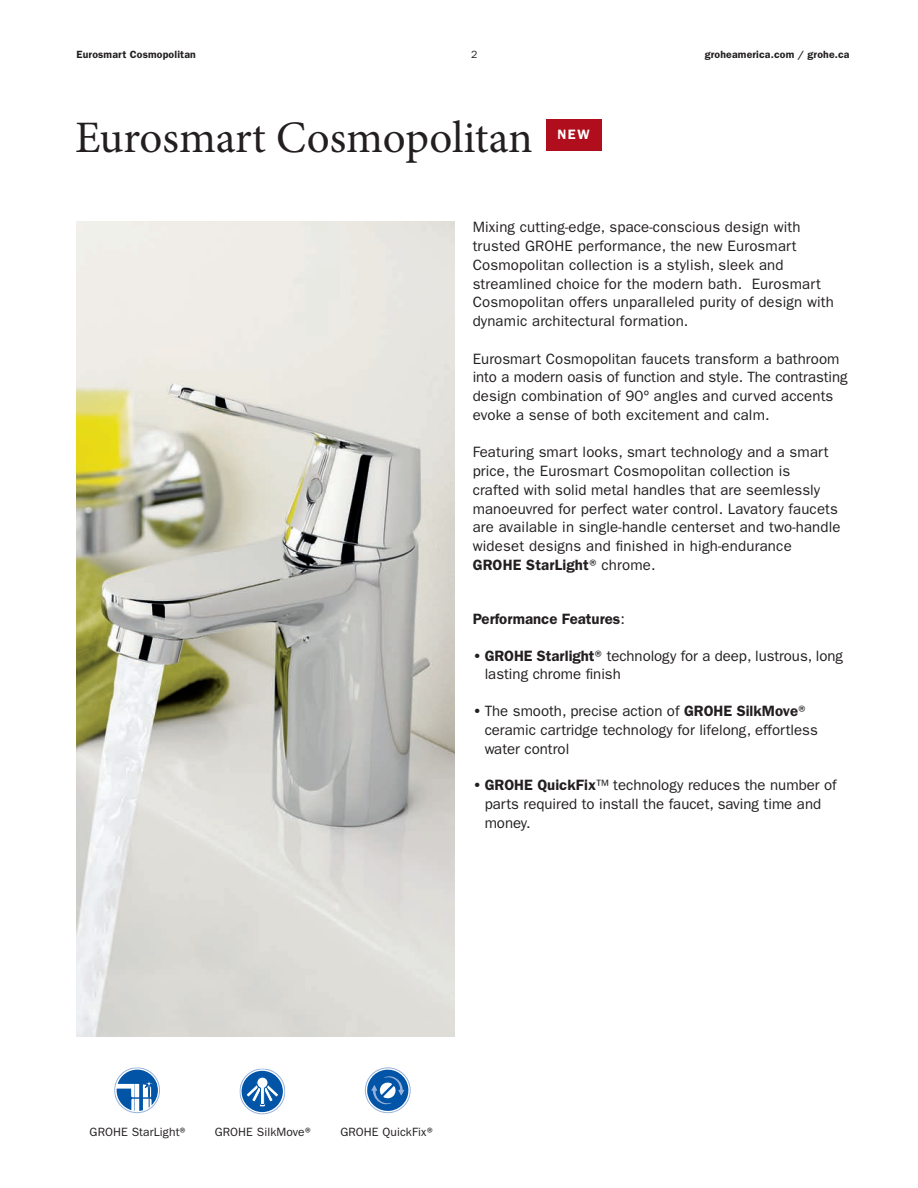
<style>
.page{position:relative;width:918px;height:1188px;background:#fff}
.page>*{position:absolute;margin:0;border:0;box-sizing:border-box;transform-origin:0 0}
.t1{font:45px "Minion Pro";color:#231f20}
.t2{font:15px/18.8px "ITC Franklin Gothic Std";letter-spacing:.01em;color:#231f20}
.t3{font:600 15px "ITC Franklin Gothic Std";color:#231f20}
.Franklin_Gothic_Book{font:600 13.65px "ITC Franklin Gothic Std";color:#fff}
.t4{font:12px "ITC Franklin Gothic Std";letter-spacing:.01em;color:#231f20}
.Franklin_Gothic_Demi{font:600 10.5px "ITC Franklin Gothic Std";letter-spacing:.015em;color:#231f20}
.Franklin_Gothic_Book-2{font:10.5px "ITC Franklin Gothic Std";color:#231f20}
.s1{font-weight:400}
.s2{font-weight:600}
</style>
<div class="page">
<img style="left:77px;top:222px;width:378px;height:814px">
<svg style="left:114px;top:1067px;width:46px;height:47px"></svg>
<svg style="left:365px;top:1068px;width:45px;height:46px"></svg>
<svg style="left:239px;top:1068px;width:46px;height:47px"></svg>
<div style="left:546px;top:119px;width:55px;height:32px;background:#b00d1d"></div>
<p class="Franklin_Gothic_Demi" style="left:77px;top:48px;width:121px">Eurosmart Cosmopolitan</p>
<p class="Franklin_Gothic_Book-2" style="left:471px;top:49px;width:8px">2</p>
<p class="Franklin_Gothic_Demi" style="left:705px;top:48px;width:146px">groheamerica.com / grohe.ca</p>
<p class="t1" style="left:75px;top:107px;width:459px">Eurosmart Cosmopolitan</p>
<p class="Franklin_Gothic_Book" style="left:557px;top:127px;width:34px">NEW</p>
<p class="t2" style="left:473px;top:218px;width:329px">Mixing cutting-edge, space-conscious design with trusted GROHE performance, the new Eurosmart</p>
<p class="t2" style="left:473px;top:255px;width:312px">Cosmopolitan collection is a stylish, sleek and</p>
<p class="t2" style="left:473px;top:274px;width:363px">streamlined choice for the modern bath. Eurosmart<br>Cosmopolitan offers unparalleled purity of design with dynamic architectural formation.</p>
<p class="t2" style="left:473px;top:349px;width:376px">Eurosmart Cosmopolitan faucets transform a bathroom into a modern oasis of function and style. The contrasting design combination of 90º angles and curved accents evoke a sense of both excitement and calm.</p>
<p class="t2" style="left:473px;top:443px;width:358px">Featuring smart looks, smart technology and a smart price, the Eurosmart Cosmopolitan collection is</p>
<p class="t2" style="left:473px;top:480px;width:369px">crafted with solid metal handles that are seemlessly manoeuvred for perfect water control. Lavatory faucets are available in single-handle centerset and two-handle wideset designs and finished in high-endurance</p>
<p class="t3" style="left:473px;top:556px;width:184px">GROHE StarLight<span class="s1">® chrome.</span></p>
<p class="t3" style="left:473px;top:610px;width:154px">Performance Features<span class="s1">:</span></p>
<p class="t2" style="left:485px;top:646px;width:360px;text-indent:-12px"><span class="s2">• GROHE Starlight</span>® technology for a deep, lustrous, long lasting chrome finish</p>
<p class="t2" style="left:485px;top:702px;width:335px;text-indent:-12px"><span class="s2">•</span> The smooth, precise action of <span class="s2">GROHE SilkMove</span>® ceramic cartridge technology for lifelong, effortless water control</p>
<p class="t2" style="left:485px;top:776px;width:354px;text-indent:-12px"><span class="s2">• GROHE QuickFix</span>™ technology reduces the number of parts required to install the faucet, saving time and money.</p>
<p class="t4" style="left:90px;top:1125px;width:101px">GROHE StarLight®</p>
<p class="t4" style="left:215px;top:1125px;width:101px">GROHE SilkMove®</p>
<p class="t4" style="left:340px;top:1125px;width:97px">GROHE QuickFix®</p>
</div>
